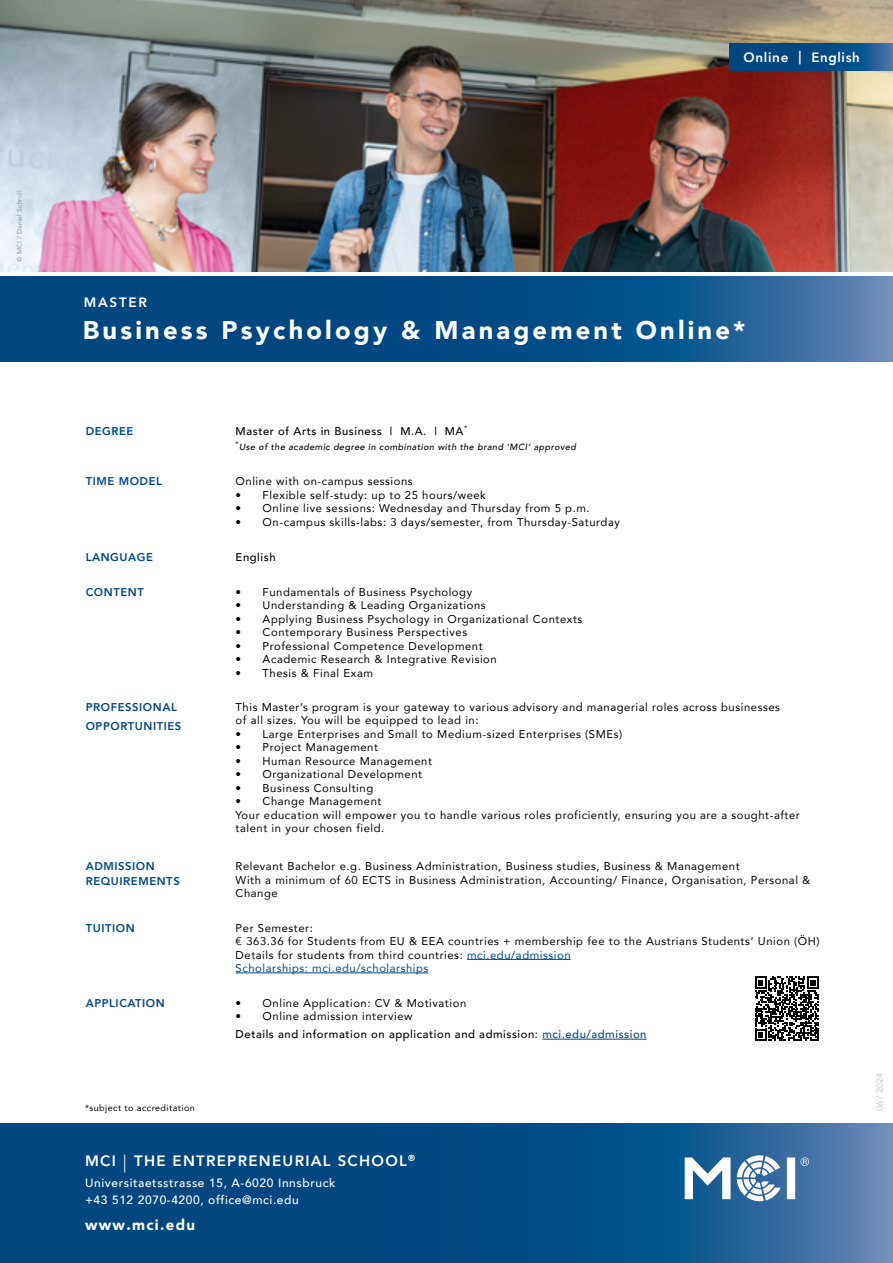
<style>
.page{position:relative;width:893px;height:1263px;background:#fff}
.page>*{position:absolute;margin:0;border:0;box-sizing:border-box;transform-origin:0 0}
.t1{font:900 25.5px "Avenir";letter-spacing:.125em;color:#fff}
.t2{font:800 15px "Avenir";letter-spacing:.085em;color:#fff}
.t3{font:900 15px "Avenir";letter-spacing:.085em;color:#fff}
.t4{font:800 13.5px "Avenir";letter-spacing:.05em;color:#fff}
.t5{font:500 12px/16.5px "Avenir";letter-spacing:.05em;color:#fff}
.t6{font:11.25px/13.5px "Avenir";letter-spacing:.05em;color:#000}
.t7{font:500 11.25px/18px "Avenir";letter-spacing:.05em;color:#000}
.t8{font:800 11.25px/19.5px "Avenir";letter-spacing:.05em;color:#004782}
.t9{font:italic 500 9px "Avenir";letter-spacing:.05em;color:#000}
.t10{font:9px "Avenir";letter-spacing:.05em;color:#000}
.t11{font:9px "Avenir";color:#c5c6c6}
.t12{font:500 6.75px "Avenir";letter-spacing:.025em;color:#9c9d9d}
.t13{font:500 6.6px "Avenir";color:#000}
.s1{color:#004782}
.s2{font-weight:400}
.s3{font-weight:300;font-size:18px}
</style>
<div class="page">
<svg style="left:0;top:277px;width:893px;height:85px;background:#0d528b"></svg>
<img style="left:0;top:0;width:893px;height:272px">
<svg style="left:730px;top:43px;width:163px;height:28px;background:#084e88"></svg>
<svg style="left:0;top:1124px;width:893px;height:139px;background:#0c518a"></svg>
<svg style="left:685px;top:1155px;width:124px;height:46px"></svg>
<hr style="left:467px;top:959px;width:104px;height:1px;background:#004782">
<hr style="left:236px;top:972px;width:192px;height:1px;background:#004782">
<hr style="left:542px;top:1039px;width:105px;height:1px;background:#004782">
<svg style="left:755px;top:976px;width:64px;height:65px"></svg>
<p class="t12" style="left:14px;top:262px;width:73px;rotate:-90deg">© MCI / Daniel Schroll</p>
<p class="t4" style="left:743px;top:47px;width:118px">Online | English</p>
<p class="t4" style="left:84px;top:292px;width:64px">MASTER</p>
<h1 class="t1" style="left:83px;top:308px;width:664px">Business Psychology &amp; Management Online*</h1>
<p class="t13" style="left:464px;top:422px;width:5px">*</p>
<p class="t9" style="left:236px;top:442px;width:342px"><sup>*</sup>Use of the academic degree in combination with the brand ‘MCI‘ approved</p>
<p class="t8" style="left:86px;top:421px;width:49px">DEGREE</p>
<p class="t7" style="left:236px;top:421px;width:229px">Master of Arts in Business | M.A. | MA</p>
<p class="t8" style="left:86px;top:472px;width:78px">TIME MODEL</p>
<p class="t6" style="left:236px;top:474px;width:179px">Online with on-campus sessions</p>
<p class="t6" style="left:236px;top:488px;width:252px">• Flexible self-study: up to 25 hours/week</p>
<p class="t6" style="left:236px;top:501px;width:356px">• Online live sessions: Wednesday and Thursday from 5 p.m.</p>
<p class="t6" style="left:236px;top:515px;width:386px">• On-campus skills-labs: 3 days/semester, from Thursday-Saturday</p>
<p class="t8" style="left:86px;top:547px;width:69px">LANGUAGE</p>
<p class="t7" style="left:236px;top:547px;width:42px">English</p>
<p class="t8" style="left:86px;top:582px;width:60px">CONTENT</p>
<p class="t6" style="left:236px;top:585px;width:238px">• Fundamentals of Business Psychology</p>
<p class="t6" style="left:236px;top:598px;width:252px">• Understanding &amp; Leading Organizations</p>
<p class="t6" style="left:236px;top:612px;width:348px">• Applying Business Psychology in Organizational Contexts</p>
<p class="t6" style="left:236px;top:625px;width:233px">• Contemporary Business Perspectives</p>
<p class="t6" style="left:236px;top:639px;width:249px">• Professional Competence Development</p>
<p class="t6" style="left:236px;top:652px;width:263px">• Academic Research &amp; Integrative Revision</p>
<p class="t6" style="left:236px;top:666px;width:139px">• Thesis &amp; Final Exam</p>
<p class="t8" style="left:86px;top:697px;width:97px">PROFESSIONAL<br>OPPORTUNITIES</p>
<p class="t6" style="left:236px;top:700px;width:546px">This Master’s program is your gateway to various advisory and managerial roles across businesses of all sizes. You will be equipped to lead in:</p>
<p class="t6" style="left:236px;top:727px;width:388px">• Large Enterprises and Small to Medium-sized Enterprises (SMEs)</p>
<p class="t6" style="left:236px;top:740px;width:144px">• Project Management</p>
<p class="t6" style="left:236px;top:754px;width:198px">• Human Resource Management</p>
<p class="t6" style="left:236px;top:767px;width:188px">• Organizational Development</p>
<p class="t6" style="left:236px;top:781px;width:139px">• Business Consulting</p>
<p class="t6" style="left:236px;top:794px;width:566px">• Change Management<br>Your education will empower you to handle various roles proficiently, ensuring you are a sought-after talent in your chosen field.</p>
<p class="t8" style="left:86px;top:859px;width:96px;line-height:15px">ADMISSION<br>REQUIREMENTS</p>
<p class="t6" style="left:236px;top:859px;width:576px">Relevant Bachelor e.g. Business Administration, Business studies, Business &amp; Management<br>With a minimum of 60 ECTS in Business Administration, Accounting/ Finance, Organisation, Personal &amp;<br>Change</p>
<p class="t8" style="left:86px;top:918px;width:50px">TUITION</p>
<p class="t6" style="left:236px;top:920px;width:585px">Per Semester:<br>€ 363.36 for Students from EU &amp; EEA countries + membership fee to the Austrians Students‘ Union (ÖH)<br>Details for students from third countries: <span class="s1">mci.edu/admission<br>Scholarships: mci.edu/scholarships</span></p>
<p class="t8" style="left:86px;top:993px;width:81px">APPLICATION</p>
<p class="t6" style="left:236px;top:996px;width:232px">• Online Application: CV &amp; Motivation</p>
<p class="t7" style="left:236px;top:1007px;width:412px"><span class="s2">• Online admission interview<br></span>Details and information on application and admission: <span class="s1">mci.edu/admission</span></p>
<p class="t10" style="left:85px;top:1101px;width:111px">*subject to accreditation</p>
<h2 class="t2" style="left:85px;top:1149px;width:332px">MCI <span class="s3">|</span> THE ENTREPRENEURIAL SCHOOL<sup>®</sup></h2>
<p class="t5" style="left:85px;top:1174px;width:252px">Universitaetsstrasse 15, A-6020 Innsbruck +43 512 2070-4200, office@mci.edu</p>
<h2 class="t3" style="left:85px;top:1212px;width:111px">www.mci.edu</h2>
<p class="t11" style="left:872px;top:1111px;width:40px;rotate:-90deg">06 / 2024</p>
</div>
